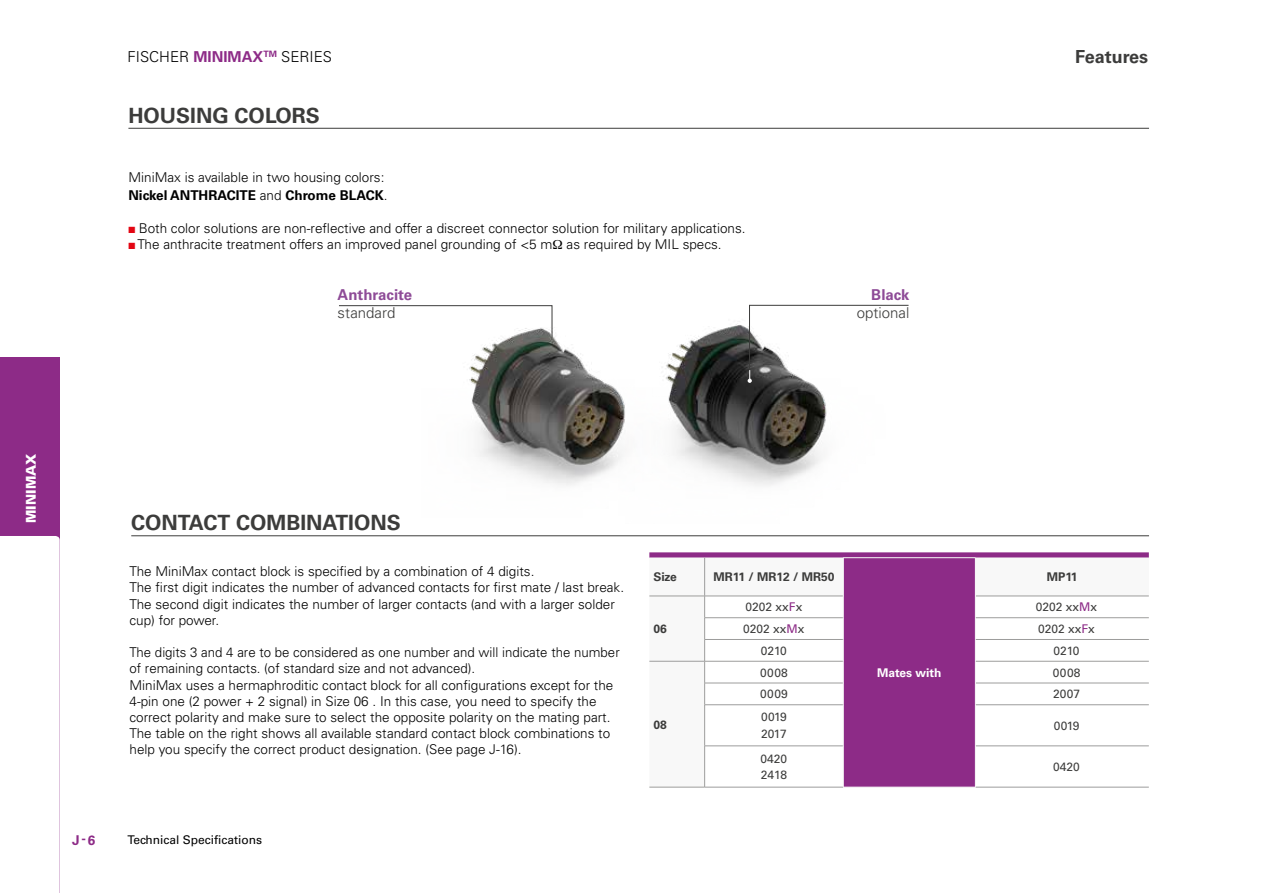
<style>
.page{position:relative;width:1263px;height:893px;background:#fff}
.page>*{position:absolute;margin:0;border:0;box-sizing:border-box;transform-origin:0 0}
.t1{font:700 21px "Univers";color:#3c3c3b}
.t2{font:700 18px "Univers";color:#3c3c3b}
.t3{font:300 15px "Univers";color:#000}
.t4{font:300 15px "Univers";color:#3c3c3b}
.t5{font:700 15px "Univers";color:#8e4b97}
.t6{font:300 13.5px/16.2px "Univers";color:#000}
.t7{font:900 13.5px "Univers";color:#fff}
.t8{font:700 13.5px "Univers";color:#8d2b87}
.t9{font:12px/16.6px "Univers";color:#3c3c3b}
.t10{font:700 12px "Univers";color:#3c3c3b}
.t11{font:12px "Univers";color:#000}
.t12{font:700 12px "Univers";color:#fff}
.t13{font:12px/16.6px "Univers";letter-spacing:-.035em;color:#3c3c3b}
.s1{font-weight:700;color:#8d2b87}
.s2{font-weight:700}
.s3{color:#e30613}
.s4{color:#8d2b87}
</style>
<div class="page">
<div style="left:0;top:357px;width:60px;height:536px;background:#8d2b87"></div>
<div style="left:0;top:536px;width:60px;height:357px;background:#fff"></div>
<svg style="left:649px;top:552px;width:500px;height:6px;background:#9b4696"></svg>
<svg style="left:649px;top:558px;width:500px;height:229px"></svg>
<hr style="left:704px;top:558px;width:1px;height:38px;background:#9d9d9c">
<hr style="left:649px;top:596px;width:56px;height:1px;background:#9d9d9c">
<hr style="left:705px;top:596px;width:138px;height:1px;background:#9d9d9c">
<hr style="left:975px;top:596px;width:174px;height:1px;background:#9d9d9c">
<hr style="left:704px;top:617px;width:139px;height:1px;background:#9d9d9c">
<hr style="left:975px;top:617px;width:174px;height:1px;background:#9d9d9c">
<hr style="left:704px;top:639px;width:139px;height:1px;background:#9d9d9c">
<hr style="left:975px;top:639px;width:174px;height:1px;background:#9d9d9c">
<hr style="left:649px;top:661px;width:56px;height:1px;background:#9d9d9c">
<hr style="left:705px;top:661px;width:138px;height:1px;background:#9d9d9c">
<hr style="left:975px;top:661px;width:174px;height:1px;background:#9d9d9c">
<hr style="left:704px;top:683px;width:139px;height:1px;background:#9d9d9c">
<svg style="left:704px;top:596px;width:1px;height:108px"></svg>
<hr style="left:975px;top:683px;width:174px;height:1px;background:#9d9d9c">
<hr style="left:704px;top:704px;width:139px;height:1px;background:#9d9d9c">
<hr style="left:704px;top:705px;width:1px;height:41px;background:#9d9d9c">
<hr style="left:975px;top:704px;width:174px;height:1px;background:#9d9d9c">
<hr style="left:704px;top:746px;width:139px;height:1px;background:#9d9d9c">
<hr style="left:704px;top:746px;width:1px;height:41px;background:#9d9d9c">
<hr style="left:975px;top:746px;width:174px;height:1px;background:#9d9d9c">
<hr style="left:649px;top:787px;width:56px;height:1px;background:#9d9d9c">
<hr style="left:705px;top:787px;width:138px;height:1px;background:#9d9d9c">
<hr style="left:975px;top:787px;width:174px;height:1px;background:#9d9d9c">
<hr style="left:843px;top:557px;width:132px;height:1px;background:#f8f8f8">
<hr style="left:843px;top:558px;width:1px;height:38px;background:#f8f8f8">
<hr style="left:975px;top:558px;width:1px;height:38px;background:#f8f8f8">
<svg style="left:843px;top:596px;width:1px;height:109px"></svg>
<svg style="left:975px;top:596px;width:1px;height:109px"></svg>
<hr style="left:843px;top:705px;width:1px;height:41px;background:#f8f8f8">
<hr style="left:975px;top:705px;width:1px;height:41px;background:#f8f8f8">
<hr style="left:843px;top:746px;width:1px;height:41px;background:#f8f8f8">
<hr style="left:975px;top:746px;width:1px;height:41px;background:#f8f8f8">
<hr style="left:843px;top:787px;width:132px;height:1px;background:#f8f8f8">
<hr style="left:131px;top:535px;width:1018px;height:1px;background:#3c3c3b">
<img style="left:696px;top:304px;width:189px;height:182px">
<hr style="left:128px;top:128px;width:1021px;height:1px;background:#3c3c3b">
<svg style="left:748px;top:305px;width:161px;height:78px"></svg>
<svg style="left:339px;top:305px;width:82px;height:2px"></svg>
<img style="left:421px;top:305px;width:275px;height:181px">
<p class="t3" style="left:128px;top:48px;width:206px">FISCHER <span class="s1">MINIMAX</span><sup>TM</sup> SERIES</p>
<h1 class="t1" style="left:128px;top:103px;width:193px">HOUSING COLORS</h1>
<p class="t6" style="left:128px;top:168px;width:261px;line-height:18px">MiniMax is available in two housing colors:<br><span class="s2">Nickel ANTHRACITE</span> and <span class="s2">Chrome BLACK</span>.</p>
<p class="t6" style="left:128px;top:220px;width:619px"><span class="s3">■</span> Both color solutions are non-reflective and offer a discreet connector solution for military applications.</p>
<p class="t6" style="left:128px;top:236px;width:595px"><span class="s3">■</span> The anthracite treatment offers an improved panel grounding of &lt;5 m as required by MIL specs.</p>
<p class="t5" style="left:338px;top:286px;width:76px">Anthracite</p>
<p class="t4" style="left:338px;top:304px;width:59px">standard</p>
<p class="t5" style="left:871px;top:286px;width:40px">Black</p>
<p class="t4" style="left:857px;top:304px;width:54px">optional</p>
<h2 class="t2" style="left:1075px;top:46px;width:74px">Features</h2>
<p class="t7" style="left:23px;top:523px;width:71px;rotate:-90deg">MINIMAX</p>
<h1 class="t1" style="left:131px;top:511px;width:271px">CONTACT COMBINATIONS</h1>
<p class="t6" style="left:129px;top:563px;width:496px">The MiniMax contact block is specified by a combination of 4 digits.<br>The first digit indicates the number of advanced contacts for first mate / last break.<br>The second digit indicates the number of larger contacts (and with a larger solder cup) for power.</p>
<p class="t6" style="left:129px;top:644px;width:492px">The digits 3 and 4 are to be considered as one number and will indicate the number of remaining contacts. (of standard size and not advanced).<br>MiniMax uses a hermaphroditic contact block for all configurations except for the 4-pin one (2 power + 2 signal) in Size 06 . In this case, you need to specify the correct polarity and make sure to select the opposite polarity on the mating part.<br>The table on the right shows all available standard contact block combinations to help you specify the correct product designation. (See page J-16).</p>
<p class="t8" style="left:72px;top:832px;width:24px">J-6</p>
<p class="t11" style="left:128px;top:832px;width:136px">Technical Specifications</p>
<p class="t10" style="left:654px;top:570px;width:25px">Size</p>
<p class="t10" style="left:713px;top:570px;width:122px">MR11 / MR12 / MR50</p>
<p class="t10" style="left:1047px;top:570px;width:32px">MP11</p>
<p class="t10" style="left:654px;top:622px;width:15px">06</p>
<p class="t10" style="left:654px;top:717px;width:15px">08</p>
<p class="t9" style="left:746px;top:599px;width:58px">0202 xx<span class="s4">F</span>x</p>
<p class="t9" style="left:1036px;top:599px;width:63px">0202 xx<span class="s4">M</span>x</p>
<p class="t9" style="left:743px;top:621px;width:63px">0202 xx<span class="s4">M</span>x</p>
<p class="t9" style="left:1038px;top:621px;width:58px">0202 xx<span class="s4">F</span>x</p>
<p class="t9" style="left:761px;top:642px;width:28px">0210</p>
<p class="t9" style="left:1053px;top:642px;width:28px">0210</p>
<p class="t9" style="left:760px;top:664px;width:29px">0008</p>
<p class="t9" style="left:1053px;top:664px;width:29px">0008</p>
<p class="t9" style="left:760px;top:686px;width:29px">0009</p>
<p class="t9" style="left:1053px;top:686px;width:29px">2007</p>
<p class="t13" style="left:761px;top:709px;width:27px">0019<br>2017</p>
<p class="t9" style="left:1054px;top:717px;width:27px">0019</p>
<p class="t9" style="left:761px;top:750px;width:28px">0420<br>2418</p>
<p class="t9" style="left:1053px;top:758px;width:28px">0420</p>
<p class="t12" style="left:877px;top:666px;width:66px">Mates with</p>
</div>
